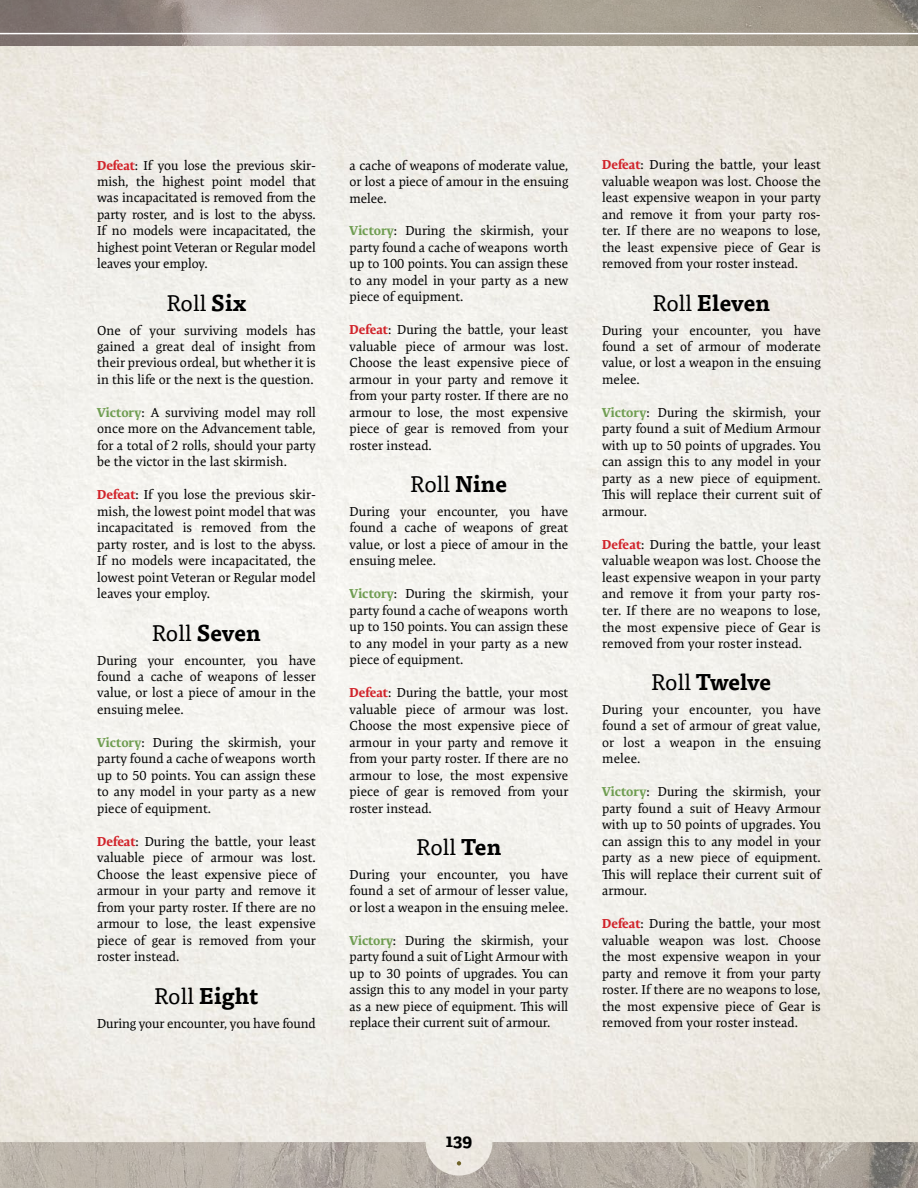
<style>
.page{position:relative;width:918px;height:1188px;background:#fff}
.page>*{position:absolute;margin:0;border:0;box-sizing:border-box;transform-origin:0 0}
.t1{font:700 22.5px "Tisa Pro";color:#000}
.t2{font:22.5px "Tisa Pro";color:#000}
.t3{font:700 18px "Adelle PE";color:#000}
.t4{font:13.2px/16.5px "Expo Serif Pro";color:#000;text-align:justify}
.s1{font-weight:700;color:#d1232a}
.s2{font-weight:700}
.s3{font-weight:700;color:#6f9d51}
.s4{font-weight:400}
</style>
<div class="page">
<img style="left:0;top:45px;width:918px;height:1097px">
<img style="left:0;top:1142px;width:918px;height:46px">
<svg style="left:457px;top:1161px;width:4px;height:5px"></svg>
<img style="left:0;top:0;width:918px;height:45px">
<hr style="left:0;top:33px;width:918px;height:1px;background:#fff">
<p class="t4" style="left:97px;top:157px;width:220px"><span class="s1">Defeat</span>: If you lose the previous skir&shy;mish, the highest point model that was incapacitated is removed from the party roster, and is lost to the abyss.<br>If no models were incapacitated, the highest point Veteran or Regular model leaves your employ.</p>
<p class="t2" style="left:167px;top:286px;width:81px">Roll <span class="s2">Six</span></p>
<p class="t4" style="left:97px;top:322px;width:220px">One of your surviving models has gained a great deal of insight from their previous ordeal, but whether it is in this life or the next is the question.</p>
<p class="t4" style="left:97px;top:404px;width:220px"><span class="s3">Victory</span>: A surviving model may roll once more on the Advancement table, for a total of 2 rolls, should your party be the victor in the last skirmish.</p>
<p class="t4" style="left:97px;top:487px;width:220px"><span class="s1">Defeat</span>: If you lose the previous skir&shy;mish, the lowest point model that was incapacitated is removed from the party roster, and is lost to the abyss.<br>If no models were incapacitated, the lowest point Veteran or Regular model leaves your employ.</p>
<p class="t1" style="left:152px;top:614px;width:110px"><span class="s4">Roll</span> Seven</p>
<p class="t4" style="left:97px;top:652px;width:220px">During your encounter, you have found a cache of weapons of lesser value, or lost a piece of amour in the ensuing melee.</p>
<p class="t4" style="left:97px;top:734px;width:220px"><span class="s3">Victory</span>: During the skirmish, your party found a cache of weapons worth up to 50 points. You can assign these to any model in your party as a new piece of equipment.</p>
<p class="t4" style="left:97px;top:833px;width:220px"><span class="s1">Defeat</span>: During the battle, your least valuable piece of armour was lost.<br>Choose the least expensive piece of armour in your party and remove it from your party roster. If there are no armour to lose, the least expensive piece of gear is removed from your roster instead.</p>
<p class="t1" style="left:155px;top:977px;width:106px"><span class="s4">Roll</span> Eight</p>
<p class="t4" style="left:97px;top:1015px;width:220px">During your encounter, you have found</p>
<p class="t4" style="left:350px;top:157px;width:220px">a cache of weapons of moderate value, or lost a piece of amour in the ensuing melee.</p>
<p class="t4" style="left:350px;top:223px;width:220px"><span class="s3">Victory</span>: During the skirmish, your party found a cache of weapons worth up to 100 points. You can assign these to any model in your party as a new piece of equipment.</p>
<p class="t4" style="left:350px;top:322px;width:220px"><span class="s1">Defeat</span>: During the battle, your least valuable piece of armour was lost.<br>Choose the least expensive piece of armour in your party and remove it from your party roster. If there are no armour to lose, the most expensive piece of gear is removed from your roster instead.</p>
<p class="t2" style="left:411px;top:468px;width:98px">Roll <span class="s2">Nine</span></p>
<p class="t4" style="left:350px;top:503px;width:220px">During your encounter, you have found a cache of weapons of great value, or lost a piece of amour in the ensuing melee.</p>
<p class="t4" style="left:350px;top:586px;width:220px"><span class="s3">Victory</span>: During the skirmish, your party found a cache of weapons worth up to 150 points. You can assign these to any model in your party as a new piece of equipment.</p>
<p class="t4" style="left:350px;top:685px;width:220px"><span class="s1">Defeat</span>: During the battle, your most valuable piece of armour was lost.<br>Choose the most expensive piece of armour in your party and remove it from your party roster. If there are no armour to lose, the most expensive piece of gear is removed from your roster instead.</p>
<p class="t2" style="left:417px;top:831px;width:86px">Roll <span class="s2">Ten</span></p>
<p class="t4" style="left:350px;top:866px;width:220px">During your encounter, you have found a set of armour of lesser value, or lost a weapon in the ensuing melee.</p>
<p class="t4" style="left:350px;top:932px;width:220px"><span class="s3">Victory</span>: During the skirmish, your party found a suit of Light Armour with up to 30 points of upgrades. You can assign this to any model in your party as a new piece of equipment. This will replace their current suit of armour.</p>
<p class="t4" style="left:602px;top:157px;width:220px"><span class="s1">Defeat</span>: During the battle, your least valuable weapon was lost. Choose the least expensive weapon in your party and remove it from your party ros&shy;ter. If there are no weapons to lose, the least expensive piece of Gear is removed from your roster instead.</p>
<p class="t1" style="left:653px;top:284px;width:119px"><span class="s4">Roll</span> Eleven</p>
<p class="t4" style="left:602px;top:322px;width:220px">During your encounter, you have found a set of armour of moderate value, or lost a weapon in the ensuing melee.</p>
<p class="t4" style="left:602px;top:404px;width:220px"><span class="s3">Victory</span>: During the skirmish, your party found a suit of Medium Armour with up to 50 points of upgrades. You can assign this to any model in your party as a new piece of equipment.<br>This will replace their current suit of armour.</p>
<p class="t4" style="left:602px;top:536px;width:220px"><span class="s1">Defeat</span>: During the battle, your least valuable weapon was lost. Choose the least expensive weapon in your party and remove it from your party ros&shy;ter. If there are no weapons to lose, the most expensive piece of Gear is removed from your roster instead.</p>
<p class="t1" style="left:651px;top:664px;width:121px"><span class="s4">Roll</span> Twelve</p>
<p class="t4" style="left:602px;top:701px;width:220px">During your encounter, you have found a set of armour of great value, or lost a weapon in the ensuing melee.</p>
<p class="t4" style="left:602px;top:784px;width:220px"><span class="s3">Victory</span>: During the skirmish, your party found a suit of Heavy Armour with up to 50 points of upgrades. You can assign this to any model in your party as a new piece of equipment.<br>This will replace their current suit of armour.</p>
<p class="t4" style="left:602px;top:916px;width:220px"><span class="s1">Defeat</span>: During the battle, your most valuable weapon was lost. Choose the most expensive weapon in your party and remove it from your party roster. If there are no weapons to lose, the most expensive piece of Gear is removed from your roster instead.</p>
<h2 class="t3" style="left:446px;top:1127px;width:28px">139</h2>
</div>
